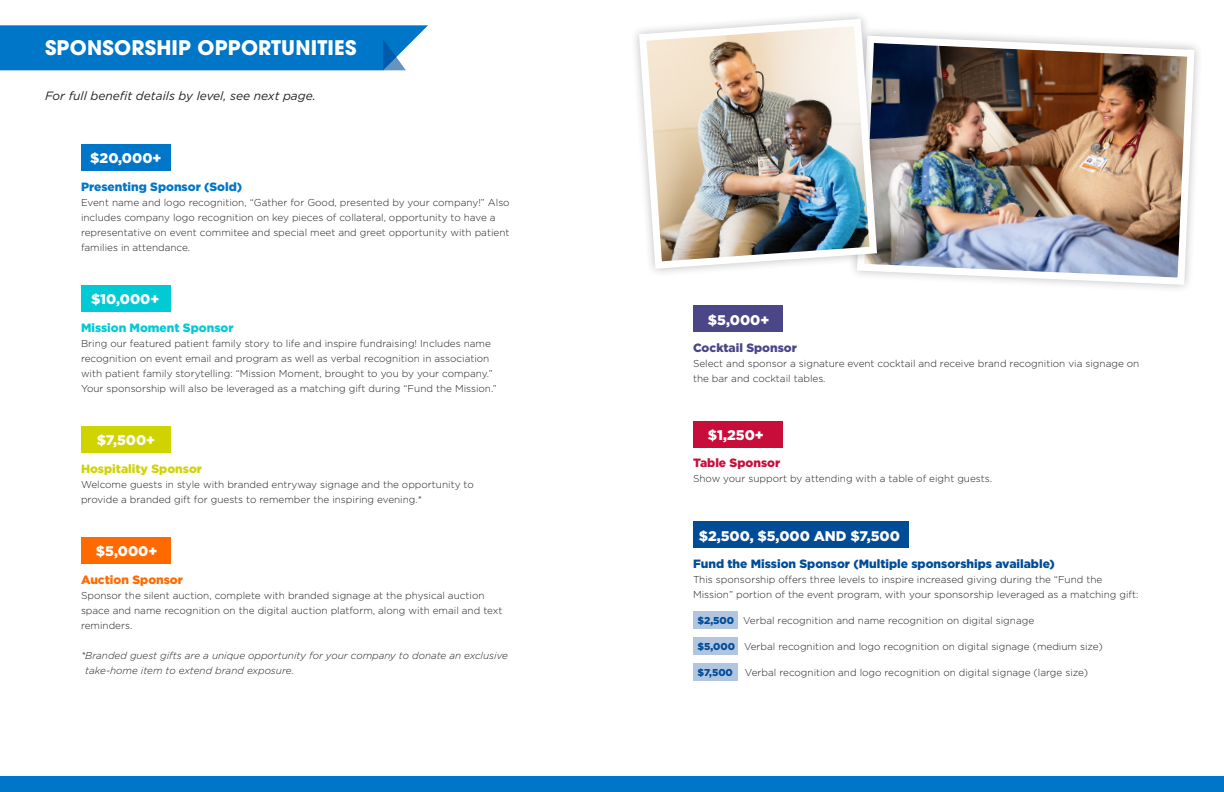
<style>
.page{position:relative;width:1224px;height:792px;background:#fff}
.page>*{position:absolute;margin:0;border:0;box-sizing:border-box;transform-origin:0 0}
.t1{font:700 20px "ITC Avant Garde Pro";letter-spacing:.01em;color:#fff}
.Sponsor_subheader{font:900 14px "Gotham";color:#fff}
.Sponsor_subheader-2{font:900 12px "Gotham";color:#004c97}
.Body_Copy{font:italic 12px "Gotham";color:#231f20}
.Sponsor_subheader-3{font:900 12px "Gotham";color:#0076c8}
.Sponsor_subheader-4{font:900 12px "Gotham";color:#00cad4}
.Sponsor_subheader-5{font:900 12px "Gotham";color:#cfd400}
.Sponsor_subheader-6{font:900 12px "Gotham";color:#4a4687}
.Sponsor_subheader-7{font:900 12px "Gotham";color:#ff6a00}
.Sponsor_subheader-8{font:900 12px "Gotham";color:#c80d3a}
.Body_Copy-2{font:300 10px/15px "Gotham";color:#231f20}
.Bullets{font:300 10px/15px "Gotham";color:#231f20}
.Body_Copy-3{font:italic 300 10px/15px "Gotham";color:#231f20}
.s1{font-weight:900;color:#004c97}
</style>
<div class="page">
<div style="left:0;top:777px;width:612px;height:15px;background:#0076c8"></div>
<div style="left:612px;top:777px;width:612px;height:15px;background:#0076c8"></div>
<div style="left:81px;top:144px;width:90px;height:27px;background:#0076c8"></div>
<div style="left:81px;top:285px;width:90px;height:27px;background:#00cad4"></div>
<div style="left:81px;top:426px;width:90px;height:27px;background:#cfd400"></div>
<div style="left:81px;top:537px;width:90px;height:27px;background:#ff6a00"></div>
<svg style="left:0;top:25px;width:428px;height:45px;background:#0c7cca"></svg>
<div style="left:693px;top:611px;width:45px;height:18px;background:#b1c5e0"></div>
<div style="left:693px;top:637px;width:45px;height:18px;background:#b1c5e0"></div>
<div style="left:693px;top:663px;width:45px;height:18px;background:#b1c5e0"></div>
<img style="left:886px;top:32px;width:312px;height:256px">
<div style="left:693px;top:305px;width:90px;height:27px;background:#4a4687"></div>
<div style="left:693px;top:421px;width:90px;height:27px;background:#c80d3a"></div>
<div style="left:693px;top:521px;width:216px;height:27px;background:#004c97"></div>
<div style="left:630px;top:10px;width:256px;height:268px;background:#231f20;opacity:.3"></div>
<img style="left:635px;top:15px;width:246px;height:258px">
<p class="t1" style="left:45px;top:34px;width:313px">SPONSORSHIP OPPORTUNITIES</p>
<p class="Body_Copy" style="left:45px;top:88px;width:272px">For full benefit details by level, see next page.</p>
<p class="Sponsor_subheader" style="left:90px;top:148px;width:73px">$20,000+</p>
<p class="Sponsor_subheader-3" style="left:81px;top:178px;width:163px">Presenting Sponsor (Sold)</p>
<p class="Body_Copy-2" style="left:81px;top:194px;width:430px">Event name and logo recognition, “Gather for Good, presented by your company!” Also includes company logo recognition on key pieces of collateral, opportunity to have a representative on event commitee and special meet and greet opportunity with patient families in attendance.</p>
<p class="Sponsor_subheader" style="left:91px;top:289px;width:70px">$10,000+</p>
<p class="Sponsor_subheader-4" style="left:81px;top:319px;width:154px">Mission Moment Sponsor</p>
<p class="Body_Copy-2" style="left:81px;top:335px;width:418px">Bring our featured patient family story to life and inspire fundraising! Includes name recognition on event email and program as well as verbal recognition in association with patient family storytelling: “Mission Moment, brought to you by your company.” Your sponsorship will also be leveraged as a matching gift during “Fund the Mission.”</p>
<p class="Sponsor_subheader" style="left:97px;top:430px;width:60px">$7,500+</p>
<p class="Sponsor_subheader-5" style="left:81px;top:460px;width:123px">Hospitality Sponsor</p>
<p class="Body_Copy-2" style="left:81px;top:476px;width:394px">Welcome guests in style with branded entryway signage and the opportunity to provide a branded gift for guests to remember the inspiring evening.*</p>
<p class="Sponsor_subheader" style="left:96px;top:541px;width:63px">$5,000+</p>
<p class="Sponsor_subheader-7" style="left:81px;top:571px;width:103px">Auction Sponsor</p>
<p class="Body_Copy-2" style="left:81px;top:587px;width:423px">Sponsor the silent auction, complete with branded signage at the physical auction space and name recognition on the digital auction platform, along with email and text reminders.</p>
<p class="Body_Copy-3" style="left:85px;top:648px;width:424px;text-indent:-4px">*Branded guest gifts are a unique opportunity for your company to donate an exclusive take-home item to extend brand exposure.</p>
<p class="Sponsor_subheader" style="left:708px;top:310px;width:63px">$5,000+</p>
<p class="Sponsor_subheader-6" style="left:693px;top:339px;width:105px">Cocktail Sponsor</p>
<p class="Body_Copy-2" style="left:693px;top:356px;width:448px">Select and sponsor a signature event cocktail and receive brand recognition via signage on the bar and cocktail tables.</p>
<p class="Sponsor_subheader" style="left:708px;top:425px;width:57px">$1,250+</p>
<p class="Sponsor_subheader-8" style="left:693px;top:455px;width:89px">Table Sponsor</p>
<p class="Bullets" style="left:693px;top:471px;width:301px">Show your support by attending with a table of eight guests.</p>
<p class="Sponsor_subheader" style="left:699px;top:526px;width:203px">$2,500, $5,000 AND $7,500</p>
<p class="Sponsor_subheader-2" style="left:693px;top:555px;width:363px">Fund the Mission Sponsor (Multiple sponsorships available)</p>
<p class="Bullets" style="left:693px;top:572px;width:447px">This sponsorship offers three levels to inspire increased giving during the “Fund the<br>Mission” portion of the event program, with your sponsorship leveraged as a matching gift:</p>
<p class="Bullets" style="left:698px;top:613px;width:338px"><span class="s1">$2,500</span> Verbal recognition and name recognition on digital signage</p>
<p class="Bullets" style="left:698px;top:639px;width:407px"><span class="s1">$5,000</span> Verbal recognition and logo recognition on digital signage (medium size)</p>
<p class="Bullets" style="left:698px;top:665px;width:392px"><span class="s1">$7,500</span> Verbal recognition and logo recognition on digital signage (large size)</p>
</div>
